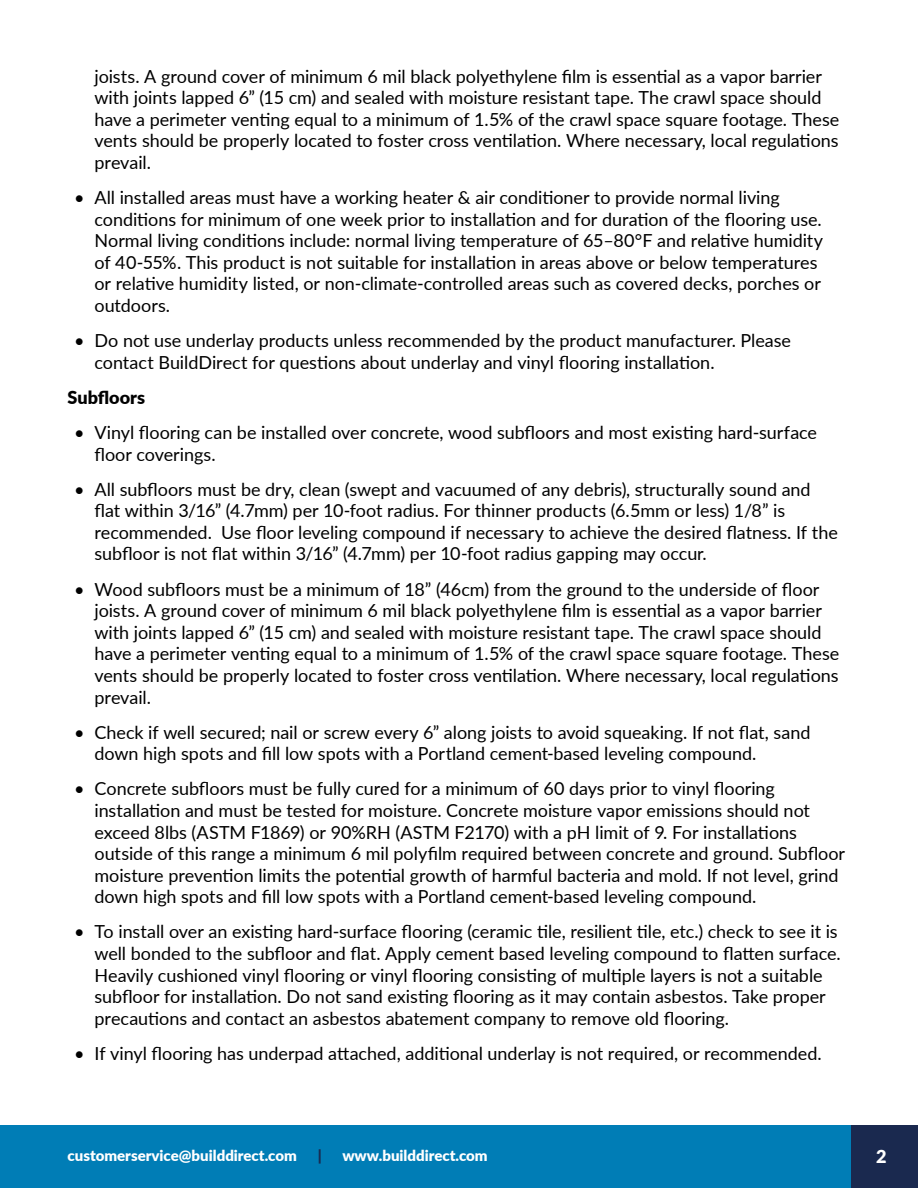
<style>
.page{position:relative;width:918px;height:1188px;background:#fff}
.page>*{position:absolute;margin:0;border:0;box-sizing:border-box;transform-origin:0 0}
.t1{font:18px/21.6px "Lato";letter-spacing:-.005em;color:#000}
.t2{font:900 18px "Lato";color:#000}
.t3{font:900 18px "Lato";color:#fff}
.t4{font:900 15px "Lato";color:#fff}
.t5{font:900 15px "Lato";color:#1a294f}
</style>
<div class="page">
<div style="left:811px;top:1125px;width:107px;height:63px;background:#1a294f"></div>
<div style="left:0;top:1125px;width:850px;height:63px;background:#007db6"></div>
<p class="t1" style="left:94px;top:64px;width:746px">joists. A ground cover of minimum 6 mil black polyethylene film is essential as a vapor barrier with joints lapped 6” (15 cm) and sealed with moisture resistant tape. The crawl space should have a perimeter venting equal to a minimum of 1.5% of the crawl space square footage. These vents should be properly located to foster cross ventilation. Where necessary, local regulations prevail.</p>
<p class="t1" style="left:94px;top:186px;width:730px;text-indent:-20px">• All installed areas must have a working heater &amp; air conditioner to provide normal living conditions for minimum of one week prior to installation and for duration of the flooring use.<br>Normal living conditions include: normal living temperature of 65–80°F and relative humidity of 40-55%. This product is not suitable for installation in areas above or below temperatures or relative humidity listed, or non-climate-controlled areas such as covered decks, porches or outdoors.</p>
<p class="t1" style="left:94px;top:329px;width:698px;text-indent:-20px">• Do not use underlay products unless recommended by the product manufacturer. Please contact BuildDirect for questions about underlay and vinyl flooring installation.</p>
<p class="t2" style="left:68px;top:384px;width:79px">Subfloors</p>
<p class="t1" style="left:94px;top:421px;width:724px;text-indent:-20px">• Vinyl flooring can be installed over concrete, wood subfloors and most existing hard-surface floor coverings.</p>
<p class="t1" style="left:94px;top:478px;width:745px;text-indent:-20px">• All subfloors must be dry, clean (swept and vacuumed of any debris), structurally sound and flat within 3/16” (4.7mm) per 10-foot radius. For thinner products (6.5mm or less) 1/8” is recommended. Use floor leveling compound if necessary to achieve the desired flatness. If the subfloor is not flat within 3/16” (4.7mm) per 10-foot radius gapping may occur.</p>
<p class="t1" style="left:94px;top:577px;width:746px;text-indent:-20px">• Wood subfloors must be a minimum of 18” (46cm) from the ground to the underside of floor joists. A ground cover of minimum 6 mil black polyethylene film is essential as a vapor barrier with joints lapped 6” (15 cm) and sealed with moisture resistant tape. The crawl space should have a perimeter venting equal to a minimum of 1.5% of the crawl space square footage. These vents should be properly located to foster cross ventilation. Where necessary, local regulations prevail.</p>
<p class="t1" style="left:94px;top:721px;width:718px;text-indent:-20px">• Check if well secured; nail or screw every 6” along joists to avoid squeaking. If not flat, sand down high spots and fill low spots with a Portland cement-based leveling compound.</p>
<p class="t1" style="left:94px;top:777px;width:752px;text-indent:-20px">• Concrete subfloors must be fully cured for a minimum of 60 days prior to vinyl flooring installation and must be tested for moisture. Concrete moisture vapor emissions should not exceed 8lbs (ASTM F1869) or 90%RH (ASTM F2170) with a pH limit of 9. For installations outside of this range a minimum 6 mil polyfilm required between concrete and ground. Subfloor moisture prevention limits the potential growth of harmful bacteria and mold. If not level, grind down high spots and fill low spots with a Portland cement-based leveling compound.</p>
<p class="t1" style="left:94px;top:920px;width:748px;text-indent:-20px">• To install over an existing hard-surface flooring (ceramic tile, resilient tile, etc.) check to see it is well bonded to the subfloor and flat. Apply cement based leveling compound to flatten surface.<br>Heavily cushioned vinyl flooring or vinyl flooring consisting of multiple layers is not a suitable subfloor for installation. Do not sand existing flooring as it may contain asbestos. Take proper precautions and contact an asbestos abatement company to remove old flooring.</p>
<p class="t1" style="left:74px;top:1042px;width:749px">• If vinyl flooring has underpad attached, additional underlay is not required, or recommended.</p>
<p class="t4" style="left:68px;top:1145px;width:231px">customerservice@builddirect.com</p>
<p class="t5" style="left:318px;top:1145px;width:6px">|</p>
<p class="t4" style="left:342px;top:1145px;width:147px">www.builddirect.com</p>
<p class="t3" style="left:876px;top:1142px;width:12px">2</p>
</div>
